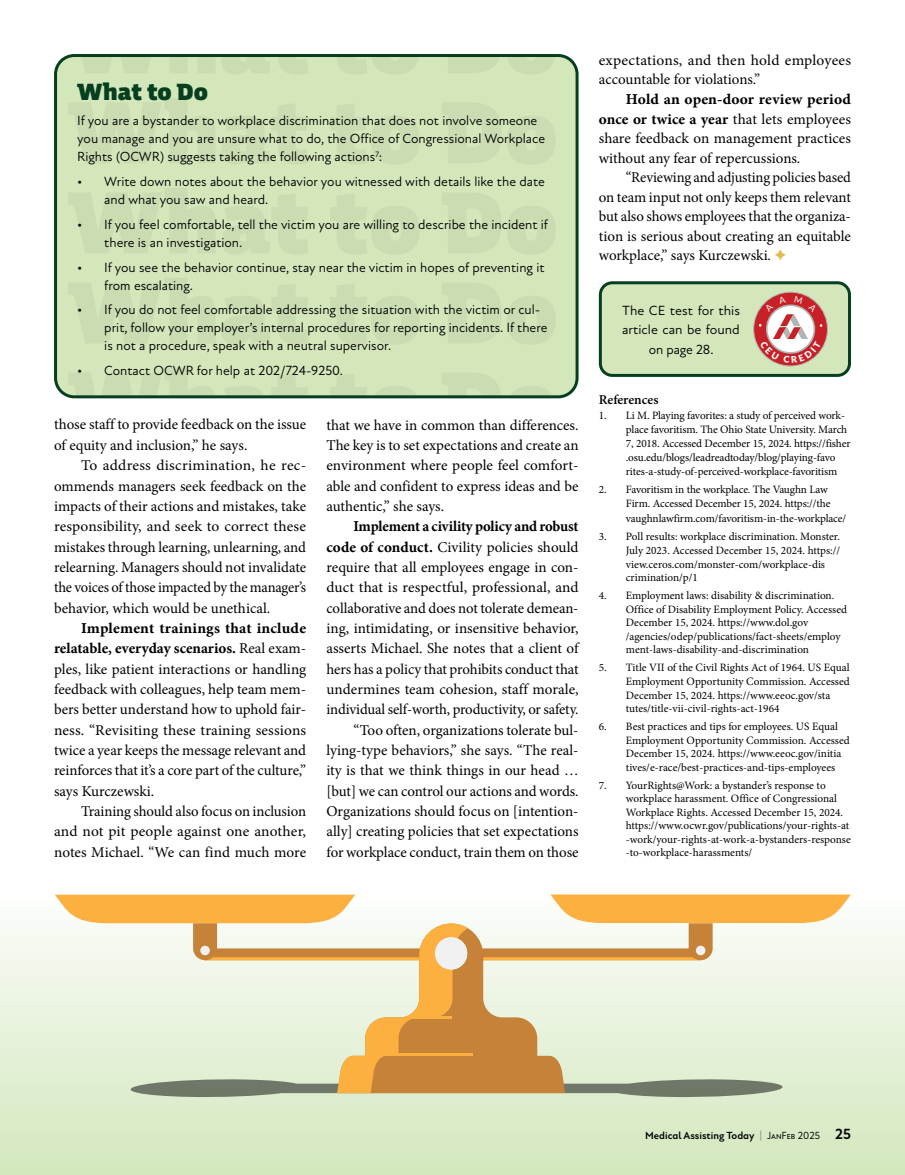
<style>
.page{position:relative;width:905px;height:1175px;background:#fff}
.page>*{position:absolute;margin:0;border:0;box-sizing:border-box;transform-origin:0 0}
.t1{font:90px/90px "Enra Semi Var Roman";color:#000;text-align:justify}
.t2{font:24px "Enra Semi Var Roman";color:#053f20}
.t3{font:15px/20.2px "Minion Pro";color:#000;text-align:justify}
.t4{font:13.5px/18px "New Atten";color:#000}
.t5{font:600 13.5px "Minion Pro";letter-spacing:-.005em;color:#000}
.t6{font:11.25px/13.5px "Minion Pro";letter-spacing:-.005em;color:#000}
.t7{font:700 10.5px "New Atten";color:#000}
.s1{font-weight:700}
.s2{color:#e4b94f}
.s3{color:#939598}
.s4{font-weight:400}
.s5{font-weight:500;font-size:7.35px}
.s6{font-size:15px}
</style>
<div class="page">
<div style="left:0;top:894px;width:904px;height:280px;background:linear-gradient(to bottom,#fdfefc,#d3e7bd)"></div>
<svg style="left:55px;top:894px;width:795px;height:203px"></svg>
<div style="left:200px;top:945px;width:10px;height:10px;background:#f1f1f2;border-radius:50%"></div>
<hr style="left:409px;top:1016px;width:43px;height:2px;background:#fbb040">
<div style="left:435px;top:937px;width:32px;height:32px;background:#f1f1f2;border-radius:50%"></div>
<div style="left:600px;top:283px;width:249px;height:92px;background:#d3e7bb;border-radius:12px"></div>
<div style="left:599px;top:281px;width:252px;height:96px;border:3px solid #053f20;border-radius:12px"></div>
<svg style="left:753px;top:292px;width:74px;height:74px"></svg>
<div style="left:753px;top:292px;width:74px;height:74px;border:1px solid #b2b4b3;border-radius:50%"></div>
<div style="left:56px;top:56px;width:521px;height:341px;background:#d3e7bb;border-radius:19px"></div>
<div style="left:54px;top:54px;width:524px;height:344px;border:3px solid #053f20;border-radius:19px"></div>
<svg style="left:758px;top:295px;width:64px;height:68px;background:#d58382"></svg>
<h2 class="t2" style="left:77px;top:74px;width:132px">What to Do</h2>
<p class="t4" style="left:77px;top:112px;width:469px">If you are a bystander to workplace discrimination that does not involve someone you manage and you are unsure what to do, the Office of Congressional Workplace<br>Rights (OCWR) suggests taking the following actions<sup>7</sup>:</p>
<p class="t4" style="left:104px;top:173px;width:442px;text-indent:-27px">• Write down notes about the behavior you witnessed with details like the date and what you saw and heard.</p>
<p class="t4" style="left:104px;top:215px;width:445px;text-indent:-27px">• If you feel comfortable, tell the victim you are willing to describe the incident if there is an investigation.</p>
<p class="t4" style="left:104px;top:258px;width:441px;text-indent:-27px">• If you see the behavior continue, stay near the victim in hopes of preventing it from escalating.</p>
<p class="t4" style="left:104px;top:301px;width:444px;text-indent:-27px">• If you do not feel comfortable addressing the situation with the victim or cul&shy;prit, follow your employer’s internal procedures for reporting incidents. If there is not a procedure, speak with a neutral supervisor.</p>
<p class="t4" style="left:77px;top:361px;width:267px">• Contact OCWR for help at 202/724-9250.</p>
<h1 class="t1" style="left:68px;top:83px;width:492px">What to Do What to Do What to Do What to Do</h1>
<p class="t3" style="left:54px;top:414px;width:254px">those staff to provide feedback on the issue of equity and inclusion,” he says.</p>
<p class="t3" style="left:54px;top:455px;width:254px;text-indent:27px">To address discrimination, he rec&shy;ommends managers seek feedback on the impacts of their actions and mistakes, take responsibility, and seek to correct these mistakes through learning, unlearning, and relearning. Managers should not invalidate the voices of those impacted by the manager’s behavior, which would be unethical.</p>
<p class="t3" style="left:54px;top:618px;width:254px;text-indent:27px"><span class="s1">Implement trainings that include relatable, everyday scenarios.</span> Real exam&shy;ples, like patient interactions or handling feedback with colleagues, help team mem&shy;bers better understand how to uphold fair&shy;ness. “Revisiting these training sessions twice a year keeps the message relevant and reinforces that it’s a core part of the culture,” says Kurczewski.</p>
<p class="t3" style="left:54px;top:801px;width:254px;text-indent:27px">Training should also focus on inclusion and not pit people against one another, notes Michael. “We can find much more</p>
<p class="t3" style="left:326px;top:415px;width:254px">that we have in common than differences.<br>The key is to set expectations and create an environment where people feel comfort&shy;able and confident to express ideas and be authentic,” she says.</p>
<p class="t3" style="left:326px;top:516px;width:254px;text-align:right"><span class="s1">Implement a civility policy and robust code of conduct.</span> Civility policies should require that all employees engage in con&shy;duct that is respectful, professional, and collaborative and does not tolerate demean&shy;ing, intimidating, or insensitive behavior, asserts Michael. She notes that a client of hers has a policy that prohibits conduct that undermines team cohesion, staff morale, individual self-worth, productivity, or safety. “Too often, organizations tolerate bul&shy;lying-type behaviors,” she says. “The real&shy;ity is that we think things in our head … [but] we can control our actions and words.<br>Organizations should focus on [intention&shy;ally] creating policies that set expectations for workplace conduct, train them on those</p>
<p class="t3" style="left:599px;top:50px;width:254px;line-height:19.5px">expectations, and then hold employees accountable for violations.”</p>
<p class="t3" style="left:599px;top:90px;width:254px;line-height:19.5px;text-indent:27px"><span class="s1">Hold an open-door review period once or twice a year</span> that lets employees share feedback on management practices without any fear of repercussions.</p>
<p class="t3" style="left:599px;top:168px;width:254px;line-height:19.5px;text-indent:27px">“Reviewing and adjusting policies based on team input not only keeps them relevant but also shows employees that the organiza&shy;tion is serious about creating an equitable workplace,” says Kurczewski. <span class="s2">✦</span></p>
<p class="t4" style="left:622px;top:300px;width:119px;line-height:19.5px;text-align:center">The CE test for this article can be found on page 28.</p>
<p class="t5" style="left:599px;top:391px;width:61px">References</p>
<p class="t6" style="left:626px;top:408px;width:226px;line-height:14.1px;text-indent:-27px">1. Li M. Playing favorites: a study of perceived work&shy;place favoritism. The Ohio State University. March 7, 2018. Accessed December 15, 2024. https://fisher .osu.edu/blogs/leadreadtoday/blog/playing-favo rites-a-study-of-perceived-workplace-favoritism</p>
<p class="t6" style="left:626px;top:483px;width:222px;line-height:14.1px;text-indent:-27px">2. Favoritism in the workplace. The Vaughn Law<br>Firm. Accessed December 15, 2024. https://the vaughnlawfirm.com/favoritism-in-the-workplace/</p>
<p class="t6" style="left:626px;top:529px;width:216px;text-indent:-27px">3. Poll results: workplace discrimination. Monster.<br>July 2023. Accessed December 15, 2024. https:// view.ceros.com/monster-com/workplace-dis crimination/p/1</p>
<p class="t6" style="left:626px;top:589px;width:223px;text-indent:-27px">4. Employment laws: disability &amp; discrimination.<br>Office of Disability Employment Policy. Accessed December 15, 2024. https://www.dol.gov /agencies/odep/publications/fact-sheets/employ ment-laws-disability-and-discrimination</p>
<p class="t6" style="left:626px;top:661px;width:225px;text-indent:-27px">5. Title VII of the Civil Rights Act of 1964. US Equal Employment Opportunity Commission. Accessed December 15, 2024. https://www.eeoc.gov/sta tutes/title-vii-civil-rights-act-1964</p>
<p class="t6" style="left:626px;top:720px;width:225px;text-indent:-27px">6. Best practices and tips for employees. US Equal Employment Opportunity Commission. Accessed December 15, 2024. https://www.eeoc.gov/initia tives/e-race/best-practices-and-tips-employees</p>
<p class="t6" style="left:626px;top:778px;width:226px;text-indent:-27px">7. YourRights@Work: a bystander’s response to workplace harassment. Office of Congressional Workplace Rights. Accessed December 15, 2024. https://www.ocwr.gov/publications/your-rights-at -work/your-rights-at-work-a-bystanders-response -to-workplace-harassments/</p>
<p class="t7" style="left:645px;top:1129px;width:207px">Medical Assisting Today <span class="s3">|</span> <span class="s4">J</span><span class="s5">AN</span><span class="s4">F</span><span class="s5">EB</span> <span class="s4">2025</span> <span class="s6">25</span></p>
</div>
